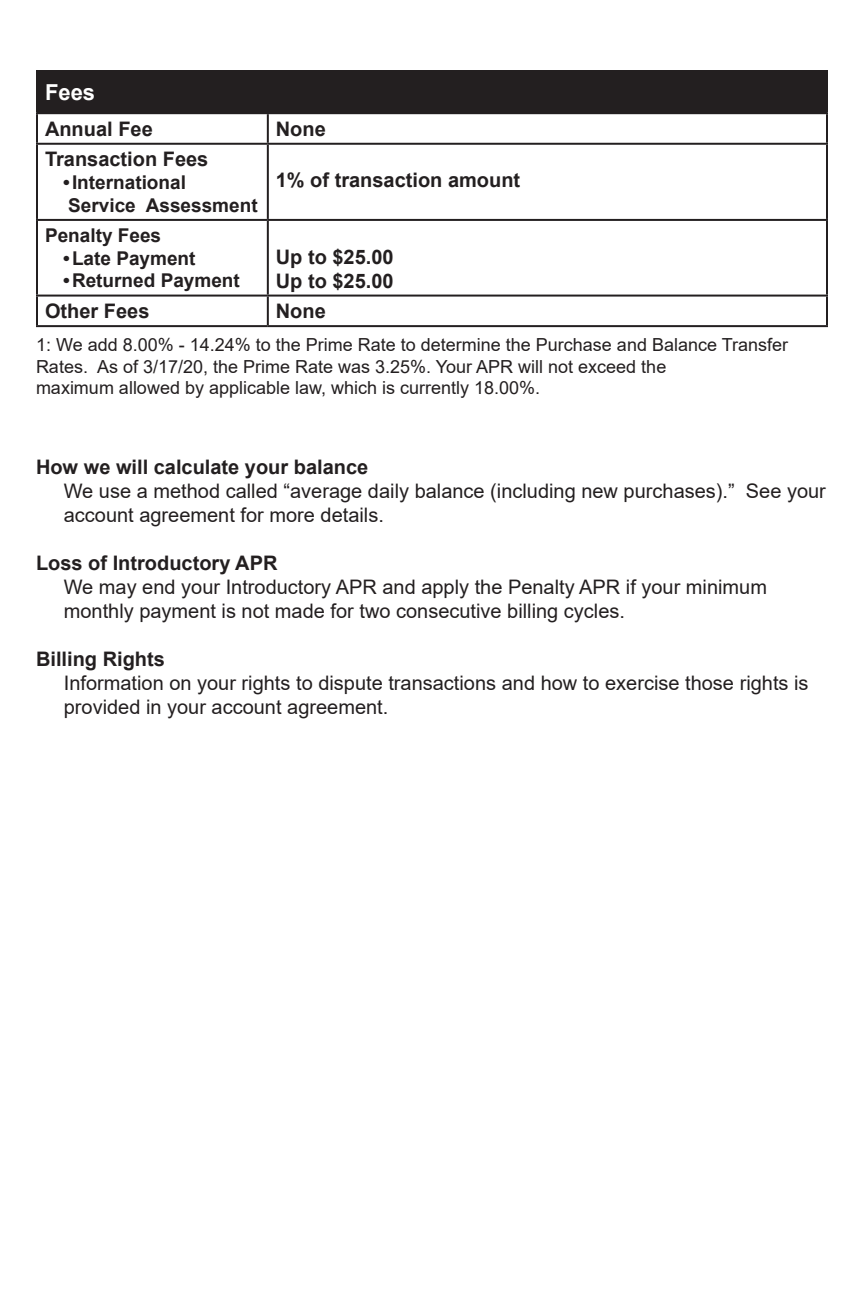
<style>
.page{position:relative;width:864px;height:1296px;background:#fff}
.page>*{position:absolute;margin:0;border:0;box-sizing:border-box;transform-origin:0 0}
.t1{font:700 22px "Arial";color:#fff}
.t2{font:20px "Arial";color:#231f20}
.t3{font:700 20px "Arial";color:#231f20}
.t4{font:700 19px/22.8px "Arial";color:#231f20}
.t5{font:18px/21.6px "Arial";color:#231f20}
</style>
<div class="page">
<div style="left:37px;top:70px;width:790px;height:43px;background:#231f20"></div>
<hr style="left:36px;top:114px;width:2px;height:29px;background:#231f20">
<hr style="left:267px;top:114px;width:2px;height:29px;background:#231f20">
<hr style="left:826px;top:114px;width:2px;height:29px;background:#231f20">
<hr style="left:36px;top:143px;width:232px;height:2px;background:#231f20">
<hr style="left:36px;top:145px;width:2px;height:74px;background:#231f20">
<hr style="left:268px;top:143px;width:560px;height:2px;background:#231f20">
<hr style="left:267px;top:145px;width:2px;height:74px;background:#231f20">
<hr style="left:826px;top:145px;width:2px;height:74px;background:#231f20">
<hr style="left:36px;top:219px;width:232px;height:2px;background:#231f20">
<hr style="left:36px;top:221px;width:2px;height:74px;background:#231f20">
<hr style="left:268px;top:219px;width:560px;height:2px;background:#231f20">
<hr style="left:267px;top:221px;width:2px;height:74px;background:#231f20">
<hr style="left:826px;top:221px;width:2px;height:74px;background:#231f20">
<hr style="left:36px;top:295px;width:232px;height:2px;background:#231f20">
<hr style="left:36px;top:297px;width:2px;height:28px;background:#231f20">
<hr style="left:268px;top:295px;width:560px;height:2px;background:#231f20">
<hr style="left:267px;top:297px;width:2px;height:28px;background:#231f20">
<hr style="left:826px;top:297px;width:2px;height:28px;background:#231f20">
<hr style="left:36px;top:325px;width:232px;height:2px;background:#231f20">
<hr style="left:268px;top:325px;width:560px;height:2px;background:#231f20">
<hr style="left:826px;top:70px;width:2px;height:42px;background:#231f20">
<hr style="left:36px;top:70px;width:2px;height:42px;background:#231f20">
<hr style="left:36px;top:112px;width:232px;height:2px;background:#231f20">
<hr style="left:268px;top:112px;width:560px;height:2px;background:#231f20">
<p class="t1" style="left:45px;top:76px;width:52px">Fees</p>
<p class="t3" style="left:45px;top:115px;width:109px">Annual Fee</p>
<p class="t3" style="left:276px;top:115px;width:51px">None</p>
<p class="t3" style="left:45px;top:145px;width:165px">Transaction Fees</p>
<p class="t4" style="left:63px;top:171px;width:196px">•International<br>Service Assessment</p>
<p class="t3" style="left:276px;top:166px;width:246px">1% of transaction amount</p>
<p class="t4" style="left:45px;top:224px;width:118px">Penalty Fees</p>
<p class="t4" style="left:63px;top:247px;width:134px">•Late Payment</p>
<p class="t4" style="left:63px;top:269px;width:178px">•Returned Payment</p>
<p class="t3" style="left:276px;top:242px;width:119px">Up to $25.00</p>
<p class="t3" style="left:276px;top:266px;width:119px">Up to $25.00</p>
<p class="t3" style="left:45px;top:297px;width:106px">Other Fees</p>
<p class="t3" style="left:276px;top:297px;width:51px">None</p>
<p class="t5" style="left:36px;top:334px;width:754px">1: We add 8.00% - 14.24% to the Prime Rate to determine the Purchase and Balance Transfer<br>Rates. As of 3/17/20, the Prime Rate was 3.25%. Your APR will not exceed the<br>maximum allowed by applicable law, which is currently 18.00%.</p>
<p class="t3" style="left:36px;top:452px;width:334px">How we will calculate your balance</p>
<p class="t2" style="left:64px;top:477px;width:764px">We use a method called “average daily balance (including new purchases).” See your</p>
<p class="t2" style="left:64px;top:501px;width:322px">account agreement for more details.</p>
<p class="t3" style="left:36px;top:548px;width:243px">Loss of Introductory APR</p>
<p class="t2" style="left:64px;top:573px;width:705px">We may end your Introductory APR and apply the Penalty APR if your minimum</p>
<p class="t2" style="left:64px;top:597px;width:563px">monthly payment is not made for two consecutive billing cycles.</p>
<p class="t3" style="left:36px;top:644px;width:130px">Billing Rights</p>
<p class="t2" style="left:64px;top:669px;width:746px">Information on your rights to dispute transactions and how to exercise those rights is</p>
<p class="t2" style="left:64px;top:693px;width:326px">provided in your account agreement.</p>
</div>
